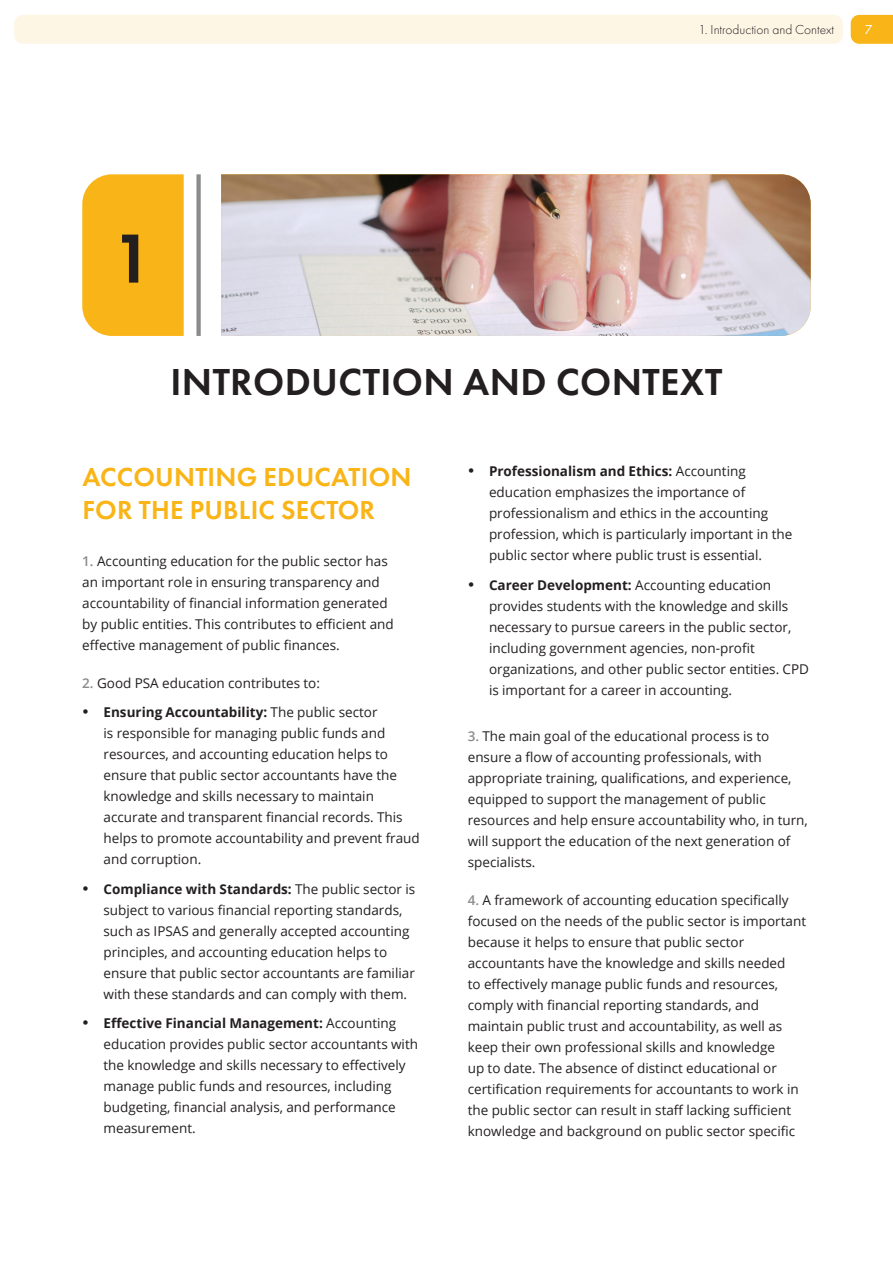
<style>
.page{position:relative;width:893px;height:1263px;background:#fff}
.page>*{position:absolute;margin:0;border:0;box-sizing:border-box;transform-origin:0 0}
.Header_level_1{font:600 72px "Futura PT";color:#231f20}
.Header_level_1-2{font:600 39px "Futura PT";letter-spacing:.01em;color:#231f20}
.Header_level_2{font:600 27px/33px "Futura PT";letter-spacing:.01em;color:#f9b517}
.t1{font:13.5px/21px "Open Sans";color:#231f20}
.t2{font:300 13.5px "Futura PT";color:#231f20}
.t3{font:13.5px "Futura PT";color:#fff}
.s1{font-weight:600;color:#8b8b8b}
.s2{font-weight:700}
</style>
<div class="page">
<div style="left:14px;top:15px;width:829px;height:29px;background:#fef6e5;border-radius:9px"></div>
<svg style="left:851px;top:15px;width:42px;height:29px"></svg>
<div style="left:82px;top:174px;width:102px;height:162px;background:#f9b517"></div>
<div style="left:196px;top:174px;width:5px;height:162px;background:#8b8b8b"></div>
<img style="left:221px;top:174px;width:590px;height:162px">
<p class="t2" style="left:698px;top:22px;width:137px">1. Introduction and Context</p>
<p class="t3" style="left:865px;top:22px;width:9px">7</p>
<p class="Header_level_1" style="left:113px;top:213px;width:42px">1</p>
<p class="Header_level_1-2" style="left:171px;top:358px;width:553px">INTRODUCTION AND CONTEXT</p>
<p class="Header_level_2" style="left:82px;top:460px;width:331px">ACCOUNTING EDUCATION<br>FOR THE PUBLIC SECTOR</p>
<p class="t1" style="left:82px;top:550px;width:313px"><span class="s1">1.</span> Accounting education for the public sector has an important role in ensuring transparency and accountability of financial information generated by public entities. This contributes to efficient and effective management of public finances.</p>
<p class="t1" style="left:82px;top:672px;width:239px"><span class="s1">2.</span> Good PSA education contributes to:</p>
<p class="t1" style="left:104px;top:701px;width:318px"><span class="s2">Ensuring Accountability:</span> The public sector<br>is responsible for managing public funds and resources, and accounting education helps to ensure that public sector accountants have the knowledge and skills necessary to maintain accurate and transparent financial records. This helps to promote accountability and prevent fraud and corruption.</p>
<p class="t1" style="left:104px;top:878px;width:313px"><span class="s2">Compliance with Standards:</span> The public sector is subject to various financial reporting standards, such as IPSAS and generally accepted accounting principles, and accounting education helps to ensure that public sector accountants are familiar with these standards and can comply with them.</p>
<p class="t1" style="left:104px;top:1012px;width:316px"><span class="s2">Effective Financial Management:</span> Accounting education provides public sector accountants with the knowledge and skills necessary to effectively manage public funds and resources, including budgeting, financial analysis, and performance measurement.</p>
<p class="t1" style="left:489px;top:460px;width:305px"><span class="s2">Professionalism and Ethics:</span> Accounting education emphasizes the importance of professionalism and ethics in the accounting profession, which is particularly important in the public sector where public trust is essential.</p>
<p class="t1" style="left:489px;top:574px;width:322px"><span class="s2">Career Development:</span> Accounting education provides students with the knowledge and skills necessary to pursue careers in the public sector, including government agencies, non-profit organizations, and other public sector entities. CPD is important for a career in accounting.</p>
<p class="t1" style="left:468px;top:725px;width:342px"><span class="s1">3.</span> The main goal of the educational process is to ensure a flow of accounting professionals, with appropriate training, qualifications, and experience, equipped to support the management of public resources and help ensure accountability who, in turn, will support the education of the next generation of specialists.</p>
<p class="t1" style="left:468px;top:889px;width:340px"><span class="s1">4.</span> A framework of accounting education specifically focused on the needs of the public sector is important because it helps to ensure that public sector accountants have the knowledge and skills needed<br>to effectively manage public funds and resources, comply with financial reporting standards, and maintain public trust and accountability, as well as keep their own professional skills and knowledge<br>up to date. The absence of distinct educational or certification requirements for accountants to work in the public sector can result in staff lacking sufficient knowledge and background on public sector specific</p>
</div>
